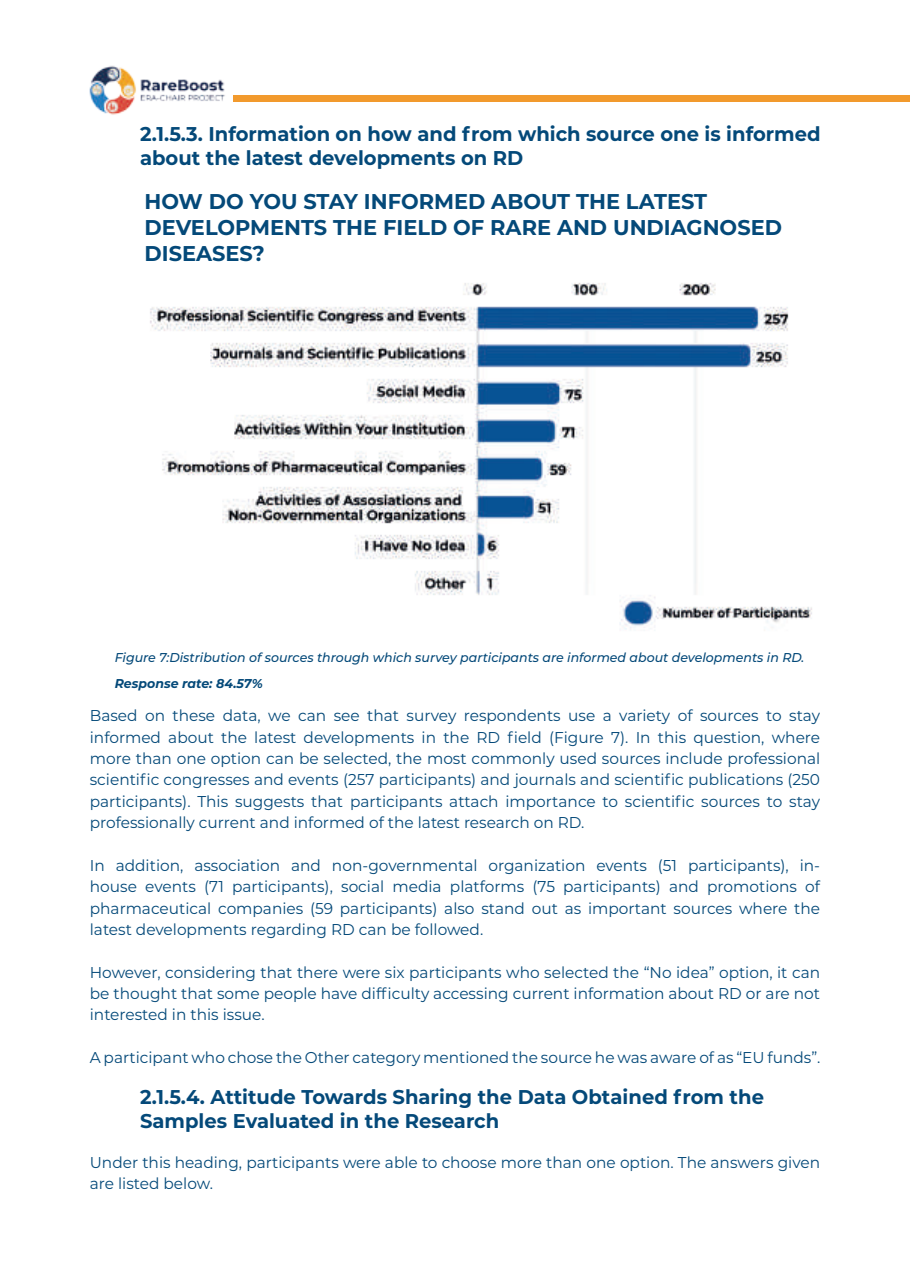
<style>
.page{position:relative;width:910px;height:1280px;background:#fff}
.page>*{position:absolute;margin:0;border:0;box-sizing:border-box;transform-origin:0 0}
.t1{font:700 21.3px/25.7px "Montserrat";color:#044979}
.t2{font:700 19.95px/24px "Montserrat";color:#044979}
.t3{font:15.6px/21.3px "Montserrat";color:#044979;text-align:justify}
.t4{font:italic 500 12.75px "Montserrat";color:#044979}
.t5{font:italic 700 12.75px "Montserrat";color:#044979}
</style>
<div class="page">
<div style="left:234px;top:96px;width:676px;height:6px;background:#f29a2d"></div>
<img style="left:90px;top:65px;width:135px;height:50px">
<img style="left:150px;top:283px;width:662px;height:346px">
<p class="t2" style="left:140px;top:121px;width:682px">2.1.5.3. Information on how and from which source one is informed about the latest developments on RD</p>
<h1 class="t1" style="left:145px;top:188px;width:639px">HOW DO YOU STAY INFORMED ABOUT THE LATEST<br>DEVELOPMENTS THE FIELD OF RARE AND UNDIAGNOSED<br>DISEASES?</h1>
<p class="t4" style="left:115px;top:649px;width:691px">Figure 7:Distribution of sources through which survey participants are informed about developments in RD.</p>
<p class="t5" style="left:115px;top:675px;width:150px">Response rate: 84.57%</p>
<p class="t3" style="left:90px;top:704px;width:732px">Based on these data, we can see that survey respondents use a variety of sources to stay informed about the latest developments in the RD field (Figure 7). In this question, where more than one option can be selected, the most commonly used sources include professional scientific congresses and events (257 participants) and journals and scientific publications (250 participants). This suggests that participants attach importance to scientific sources to stay professionally current and informed of the latest research on RD.</p>
<p class="t3" style="left:90px;top:854px;width:732px">In addition, association and non-governmental organization events (51 participants), in&shy;house events (71 participants), social media platforms (75 participants) and promotions of pharmaceutical companies (59 participants) also stand out as important sources where the latest developments regarding RD can be followed.</p>
<p class="t3" style="left:90px;top:961px;width:732px">However, considering that there were six participants who selected the “No idea” option, it can be thought that some people have difficulty accessing current information about RD or are not interested in this issue.</p>
<p class="t3" style="left:90px;top:1046px;width:732px">A participant who chose the Other category mentioned the source he was aware of as “EU funds”.</p>
<p class="t2" style="left:140px;top:1084px;width:625px">2.1.5.4. Attitude Towards Sharing the Data Obtained from the<br>Samples Evaluated in the Research</p>
<p class="t3" style="left:90px;top:1151px;width:732px">Under this heading, participants were able to choose more than one option. The answers given are listed below.</p>
</div>
